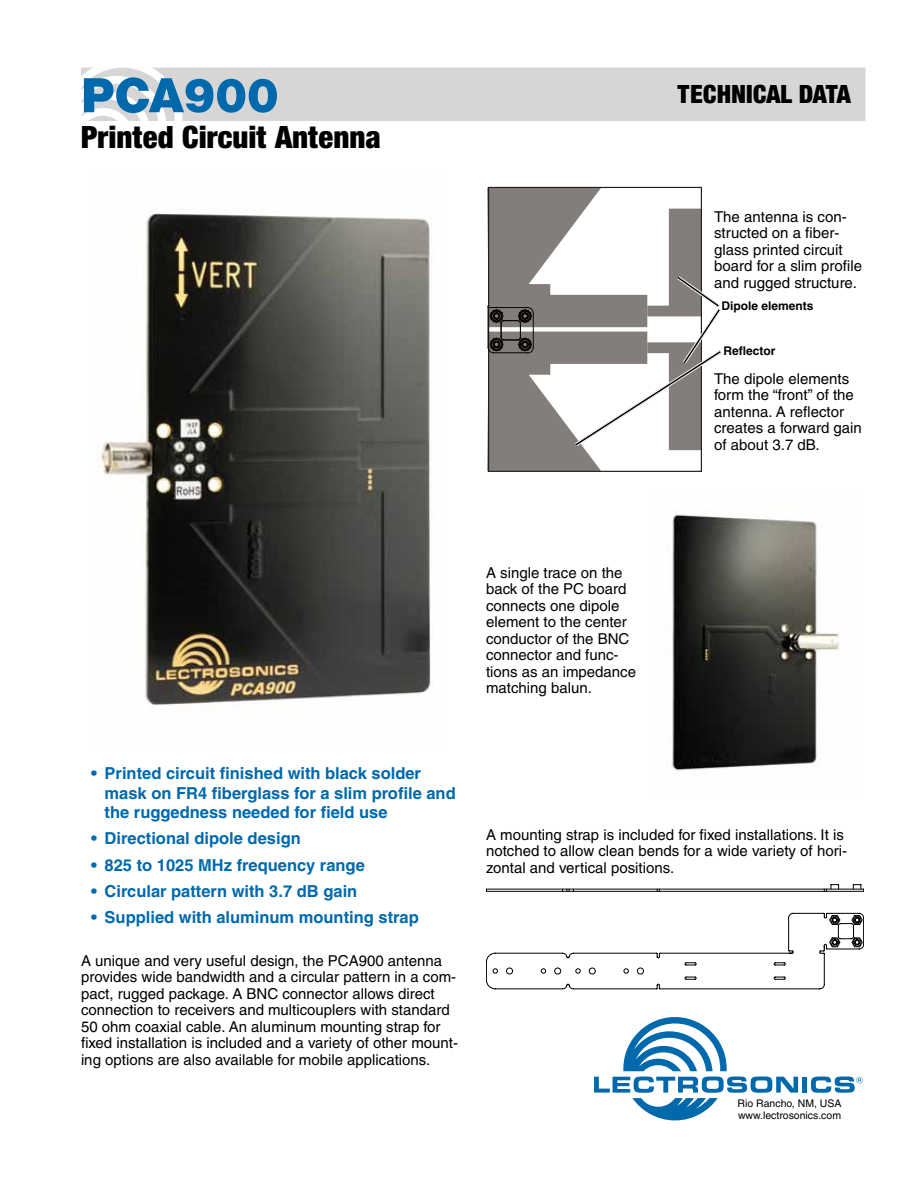
<style>
.page{position:relative;width:918px;height:1188px;background:#fff}
.page>*{position:absolute;margin:0;border:0;box-sizing:border-box;transform-origin:0 0}
.t1{font:900 51px "Sans";color:#0069ac}
.t2{font:900 condensed 33px "Sans";color:#000}
.t3{font:900 condensed 27px "Sans";color:#000}
.t4{font:700 16.5px/19.5px "Helvetica";color:#0069ac}
.t5{font:15px/16.5px "Helvetica";color:#000}
.t6{font:700 12px "Helvetica";color:#000}
.t7{font:10.5px/12.1px "Helvetica";color:#000}
</style>
<div class="page">
<img style="left:99px;top:213px;width:334px;height:496px">
<div style="left:81px;top:68px;width:785px;height:53px;background:#d6d6d7"></div>
<svg style="left:594px;top:1017px;width:204px;height:103px"></svg>
<div style="left:802px;top:1077px;width:5px;height:16px;background:#0069ac"></div>
<svg style="left:811px;top:1077px;width:52px;height:16px"></svg>
<img style="left:671px;top:514px;width:168px;height:257px">
<svg style="left:486px;top:884px;width:378px;height:105px"></svg>
<svg style="left:487px;top:187px;width:234px;height:284px"></svg>
<h1 class="t1" style="left:81px;top:64px;width:199px">PCA900</h1>
<h2 class="t2" style="left:81px;top:117px;width:302px">Printed Circuit Antenna</h2>
<h3 class="t3" style="left:677px;top:77px;width:176px">TECHNICAL DATA</h3>
<p class="t5" style="left:714px;top:208px;width:149px">The antenna is con&shy;structed on a fiber&shy;glass printed circuit board for a slim profile and rugged structure.</p>
<p class="t6" style="left:722px;top:299px;width:94px">Dipole elements</p>
<p class="t6" style="left:723px;top:344px;width:54px">Reflector</p>
<p class="t5" style="left:714px;top:370px;width:149px">The dipole elements form the “front” of the antenna. A reflector creates a forward gain of about 3.7 dB.</p>
<p class="t4" style="left:105px;top:763px;width:353px;text-indent:-13px">• Printed circuit finished with black solder mask on FR4 fiberglass for a slim profile and the ruggedness needed for field use</p>
<p class="t4" style="left:91px;top:829px;width:211px">• Directional dipole design</p>
<p class="t4" style="left:91px;top:855px;width:275px">• 825 to 1025 MHz frequency range</p>
<p class="t4" style="left:91px;top:881px;width:268px">• Circular pattern with 3.7 dB gain</p>
<p class="t4" style="left:91px;top:908px;width:329px">• Supplied with aluminum mounting strap</p>
<p class="t5" style="left:81px;top:952px;width:379px">A unique and very useful design, the PCA900 antenna provides wide bandwidth and a circular pattern in a com&shy;pact, rugged package. A BNC connector allows direct connection to receivers and multicouplers with standard 50 ohm coaxial cable. An aluminum mounting strap for fixed installation is included and a variety of other mount&shy;ing options are also available for mobile applications.</p>
<p class="t5" style="left:486px;top:564px;width:152px">A single trace on the back of the PC board connects one dipole element to the center conductor of the BNC connector and func&shy;tions as an impedance matching balun.</p>
<p class="t5" style="left:486px;top:826px;width:363px">A mounting strap is included for fixed installations. It is notched to allow clean bends for a wide variety of hori&shy;zontal and vertical positions.</p>
<p class="t7" style="left:738px;top:1097px;width:106px">Rio Rancho, NM, USA www.lectrosonics.com</p>
</div>
